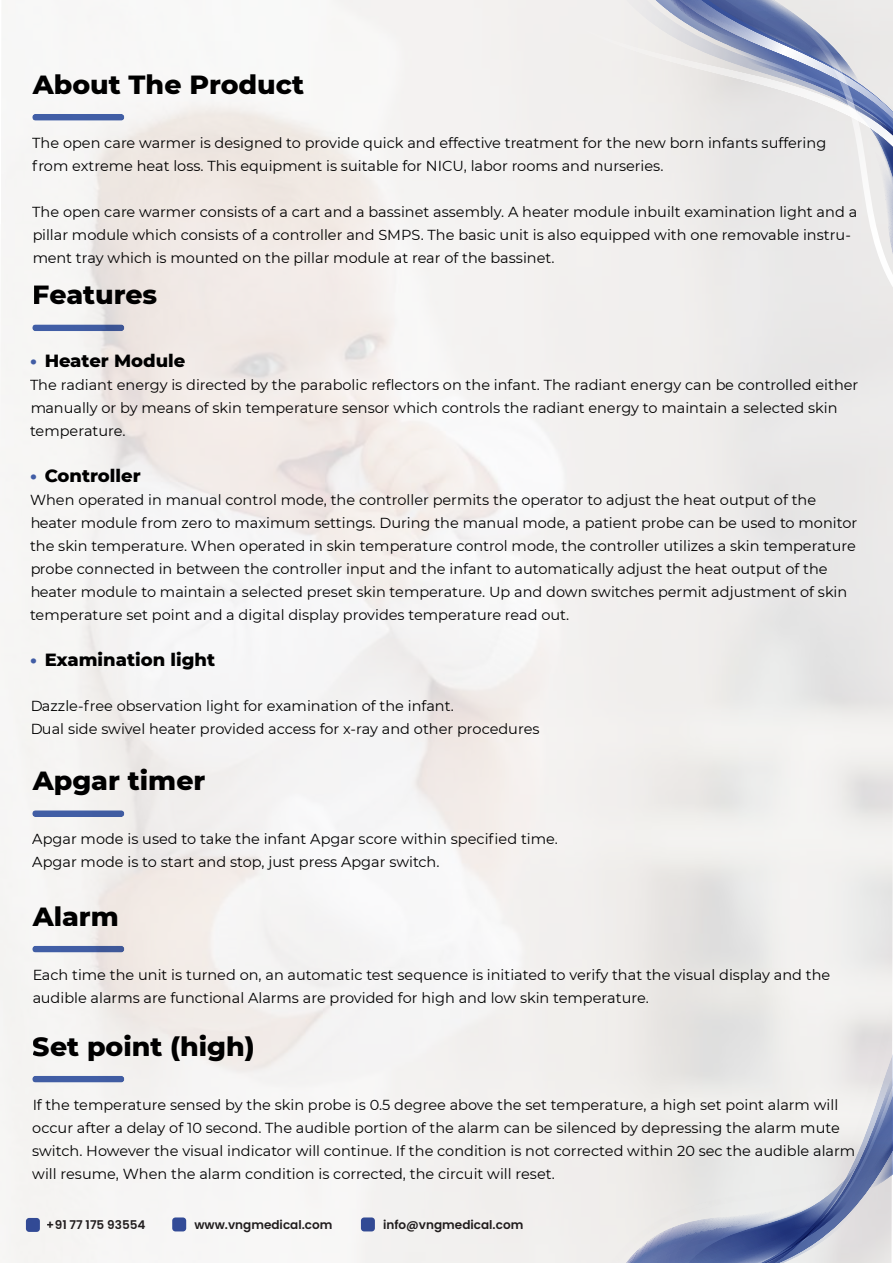
<style>
.page{position:relative;width:893px;height:1263px;background:#fff}
.page>*{position:absolute;margin:0;border:0;box-sizing:border-box;transform-origin:0 0}
.t1{font:800 26.85px "Montserrat";color:#000}
.t2{font:800 18px "Montserrat";color:#000}
.t3{font:14.55px/23px "Montserrat";color:#000}
.t4{font:600 12px "Poppins";color:#231f20}
.s1{color:#4461ad}
</style>
<div class="page">
<img style="left:0;top:0;width:893px;height:1263px">
<svg style="left:573px;top:0;width:320px;height:354px;background:#e1e1e5"></svg>
<svg style="left:586px;top:995px;width:307px;height:268px;background:#d7d8de"></svg>
<div style="left:172px;top:1217px;width:14px;height:14px;background:#354e9d;border-radius:3px"></div>
<div style="left:361px;top:1217px;width:14px;height:14px;background:#324a94;border-radius:3px"></div>
<div style="left:26px;top:1218px;width:14px;height:14px;background:#324a95;border-radius:3px"></div>
<svg style="left:32px;top:114px;width:92px;height:7px"></svg>
<svg style="left:32px;top:810px;width:92px;height:7px"></svg>
<svg style="left:32px;top:946px;width:92px;height:6px"></svg>
<svg style="left:32px;top:1076px;width:92px;height:6px"></svg>
<svg style="left:32px;top:324px;width:92px;height:7px"></svg>
<h1 class="t1" style="left:33px;top:72px;width:273px">About The Product</h1>
<p class="t3" style="left:32px;top:132px;width:795px">The open care warmer is designed to provide quick and effective treatment for the new born infants suffering from extreme heat loss. This equipment is suitable for NICU, labor rooms and nurseries.</p>
<p class="t3" style="left:32px;top:201px;width:826px">The open care warmer consists of a cart and a bassinet assembly. A heater module inbuilt examination light and a pillar module which consists of a controller and SMPS. The basic unit is also equipped with one removable instru&shy;ment tray which is mounted on the pillar module at rear of the bassinet.</p>
<h1 class="t1" style="left:33px;top:283px;width:126px">Features</h1>
<p class="t2" style="left:30px;top:352px;width:157px"><span class="s1">ï</span> Heater Module</p>
<p class="t3" style="left:30px;top:373px;width:830px">The radiant energy is directed by the parabolic reflectors on the infant. The radiant energy can be controlled either manually or by means of skin temperature sensor which controls the radiant energy to maintain a selected skin temperature.</p>
<p class="t2" style="left:30px;top:467px;width:112px"><span class="s1">ï</span> Controller</p>
<p class="t3" style="left:30px;top:489px;width:829px">When operated in manual control mode, the controller permits the operator to adjust the heat output of the heater module from zero to maximum settings. During the manual mode, a patient probe can be used to monitor the skin temperature. When operated in skin temperature control mode, the controller utilizes a skin temperature probe connected in between the controller input and the infant to automatically adjust the heat output of the heater module to maintain a selected preset skin temperature. Up and down switches permit adjustment of skin temperature set point and a digital display provides temperature read out.</p>
<p class="t2" style="left:30px;top:651px;width:187px"><span class="s1">ï</span> Examination light</p>
<p class="t3" style="left:30px;top:695px;width:511px">Dazzle-free observation light for examination of the infant.<br>Dual side swivel heater provided access for x-ray and other procedures</p>
<h1 class="t1" style="left:33px;top:769px;width:174px">Apgar timer</h1>
<p class="t3" style="left:32px;top:827px;width:527px">Apgar mode is used to take the infant Apgar score within specified time.<br>Apgar mode is to start and stop, just press Apgar switch.</p>
<h1 class="t1" style="left:33px;top:904px;width:88px">Alarm</h1>
<p class="t3" style="left:32px;top:963px;width:799px">Each time the unit is turned on, an automatic test sequence is initiated to verify that the visual display and the audible alarms are functional Alarms are provided for high and low skin temperature.</p>
<h1 class="t1" style="left:33px;top:1034px;width:223px">Set point (high)</h1>
<p class="t3" style="left:32px;top:1093px;width:824px">If the temperature sensed by the skin probe is 0.5 degree above the set temperature, a high set point alarm will occur after a delay of 10 second. The audible portion of the alarm can be silenced by depressing the alarm mute switch. However the visual indicator will continue. If the condition is not corrected within 20 sec the audible alarm will resume, When the alarm condition is corrected, the circuit will reset.</p>
<p class="t4" style="left:47px;top:1220px;width:100px">+91 77 175 93554</p>
<p class="t4" style="left:194px;top:1220px;width:140px">www.vngmedical.com</p>
<p class="t4" style="left:383px;top:1220px;width:142px">info@vngmedical.com</p>
</div>
